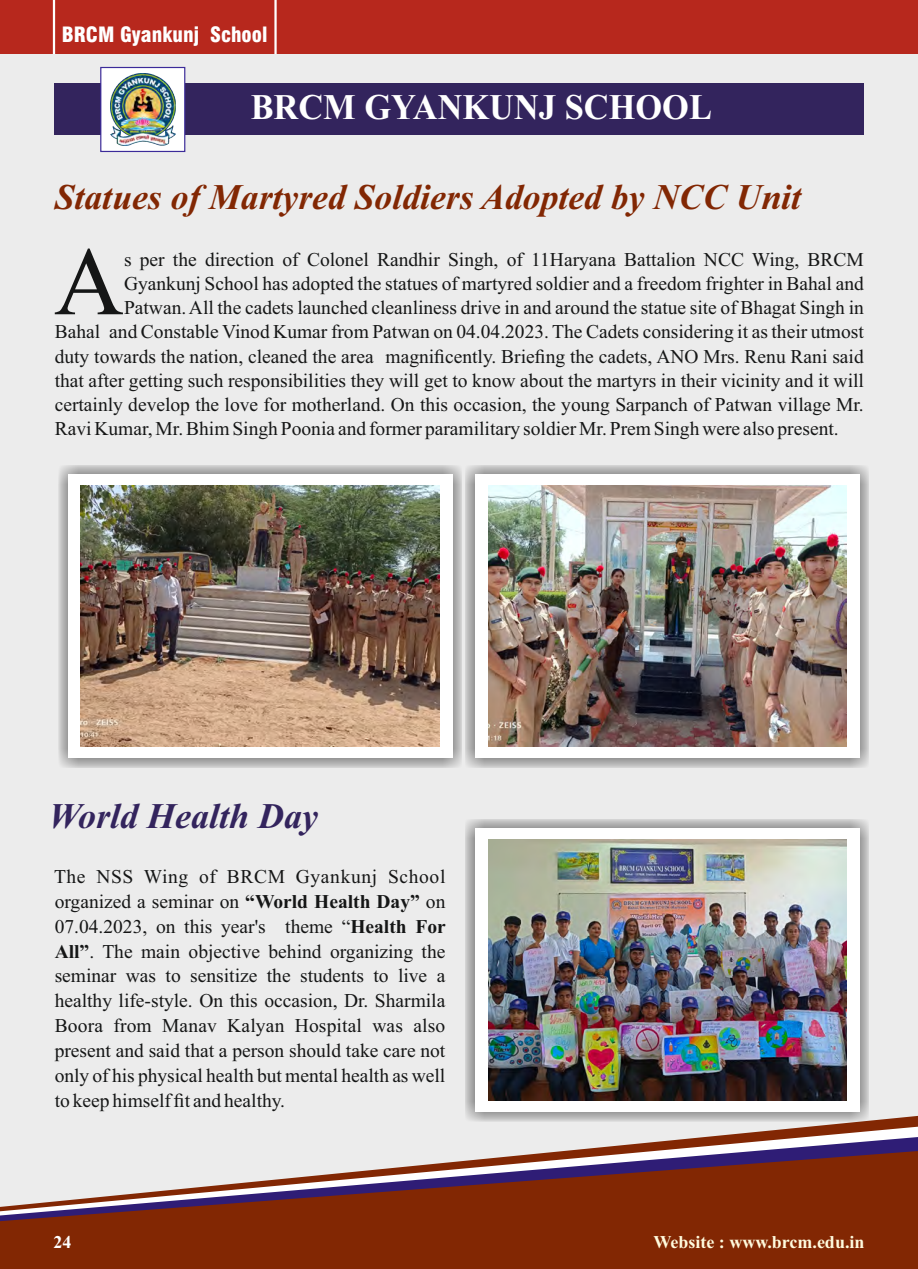
<style>
.page{position:relative;width:918px;height:1269px;background:#ececec}
.page>*{position:absolute;margin:0;border:0;box-sizing:border-box;transform-origin:0 0}
.t1{font:97.05px "Times New Roman";color:#151616}
.t2{font:italic 700 36px "Times New Roman";color:#822703}
.t3{font:700 36px "Times New Roman";color:#fff;scale:.96 1}
.t4{font:italic 700 36px "Times New Roman";color:#33245d}
.t5{font:900 condensed 20.55px "Swiss 721 BT";color:#fff}
.t6{font:19.5px/24.9px "Times New Roman";color:#151616;text-align:justify}
.t7{font:700 18px "Times New Roman";color:#fffbde}
.t8{font:700 18px "Times New Roman";color:#fff}
.s1{font-weight:700}
</style>
<div class="page">
<div style="left:0;top:0;width:918px;height:54px;background:#b7281d"></div>
<div style="left:54px;top:84px;width:810px;height:51px;background:#33245d"></div>
<div style="left:101px;top:68px;width:84px;height:83px;background:#fff"></div>
<img style="left:110px;top:73px;width:65px;height:73px">
<div style="left:100px;top:67px;width:85px;height:85px;border:1px solid #3c2b99"></div>
<hr style="left:53px;top:0;width:2px;height:54px;background:#fff">
<hr style="left:274px;top:0;width:3px;height:54px;background:#fff">
<svg style="left:806px;top:1116px;width:111px;height:11px"></svg>
<svg style="left:706px;top:1127px;width:211px;height:10px"></svg>
<svg style="left:564px;top:1137px;width:353px;height:14px"></svg>
<svg style="left:0;top:1151px;width:917px;height:118px;background:#904c38"></svg>
<div style="left:465px;top:819px;width:404px;height:303px;background:#676767;opacity:.98"></div>
<div style="left:475px;top:829px;width:385px;height:283px;background:#fff"></div>
<img style="left:488px;top:840px;width:359px;height:260px">
<div style="left:465px;top:465px;width:404px;height:303px;background:#676767;opacity:.98"></div>
<div style="left:475px;top:474px;width:385px;height:284px;background:#fff"></div>
<img style="left:488px;top:486px;width:359px;height:260px">
<div style="left:58px;top:465px;width:404px;height:303px;background:#676767;opacity:.98"></div>
<div style="left:68px;top:474px;width:384px;height:284px;background:#fff"></div>
<img style="left:81px;top:486px;width:359px;height:260px">
<svg style="left:917px;top:1116px;width:1px;height:153px"></svg>
<p class="t5" style="left:62px;top:26px;width:207px">BRCM Gyankunj School</p>
<p class="t3" style="left:251px;top:95px;width:482px">BRCM GYANKUNJ SCHOOL</p>
<p class="t2" style="left:55px;top:184px;width:748px">Statues of Martyred Soldiers Adopted by NCC Unit</p>
<p class="t6" style="left:124px;top:249px;width:741px">s per the direction of Colonel Randhir Singh, of 11Haryana Battalion NCC Wing, BRCM</p>
<p class="t1" style="left:54px;top:247px;width:72px">A</p>
<p class="t6" style="left:124px;top:273px;width:741px">Gyankunj School has adopted the statues of martyred soldier and a freedom frighter in Bahal and</p>
<p class="t6" style="left:124px;top:297px;width:741px">Patwan. All the cadets launched cleanliness drive in and around the statue site of Bhagat Singh in</p>
<p class="t6" style="left:55px;top:321px;width:811px">Bahal and Constable Vinod Kumar from Patwan on 04.04.2023. The Cadets considering it as their utmost</p>
<p class="t6" style="left:55px;top:346px;width:811px">duty towards the nation, cleaned the area magnificently. Briefing the cadets, ANO Mrs. Renu Rani said</p>
<p class="t6" style="left:55px;top:370px;width:811px">that after getting such responsibilities they will get to know about the martyrs in their vicinity and it will</p>
<p class="t6" style="left:55px;top:394px;width:811px">certainly develop the love for motherland. On this occasion, the young Sarpanch of Patwan village Mr.</p>
<p class="t6" style="left:55px;top:418px;width:786px">Ravi Kumar, Mr. Bhim Singh Poonia and former paramilitary soldier Mr. Prem Singh were also present.</p>
<p class="t4" style="left:49px;top:803px;width:271px">World Health Day</p>
<p class="t6" style="left:54px;top:866px;width:393px">The NSS Wing of BRCM Gyankunj School organized a seminar on <span class="s1">“World Health Day”</span> on 07.04.2023, on this year's theme “<span class="s1">Health For All”</span>. The main objective behind organizing the seminar was to sensitize the students to live a healthy life-style. On this occasion, Dr. Sharmila Boora from Manav Kalyan Hospital was also present and said that a person should take care not only of his physical health but mental health as well to keep himself fit and healthy.</p>
<p class="t8" style="left:54px;top:1236px;width:20px">2 48</p>
<p class="t7" style="left:653px;top:1236px;width:213px">Website : www.brcm.edu.in</p>
</div>
